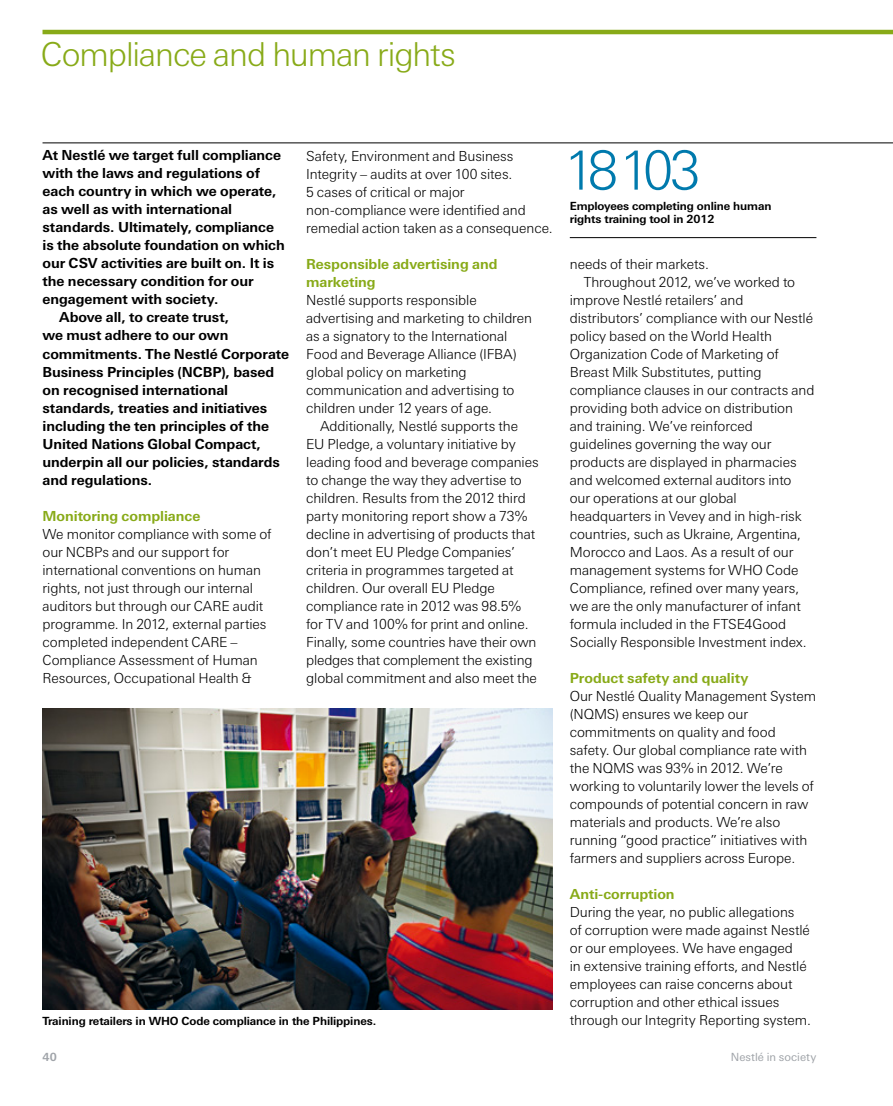
<style>
.page{position:relative;width:893px;height:1106px;background:#fff}
.page>*{position:absolute;margin:0;border:0;box-sizing:border-box;transform-origin:0 0}
.t1{font:300 54px "LT Univers Basic";letter-spacing:-.09em;color:#007aad}
.t2{font:300 33px "LT Univers Basic";letter-spacing:-.03em;color:#88aa18}
.t3{font:300 13.8px/18px "LT Univers Basic";letter-spacing:-.005em;color:#000}
.t4{font:700 13.8px "LT Univers Basic";letter-spacing:-.005em;color:#000}
.t5{font:700 13.8px/18px "LT Univers Basic";letter-spacing:-.005em;color:#88aa18}
.t6{font:700 11.25px/13.5px "LT Univers Basic";letter-spacing:-.01em;color:#000}
.t7{font:11.25px "LT Univers Basic";letter-spacing:.005em;color:#a0a4a9}
.t8{font:700 11.25px "LT Univers Basic";color:#a0a4a9}
</style>
<div class="page">
<img style="left:43px;top:708px;width:510px;height:301px">
<hr style="left:43px;top:143px;width:850px;height:1px;background:#000">
<hr style="left:43px;top:30px;width:850px;height:4px;background:#88aa18">
<hr style="left:570px;top:237px;width:246px;height:1px;background:#000">
<h2 class="t2" style="left:41px;top:35px;width:417px">Compliance and human rights</h2>
<p class="t4" style="left:43px;top:147px;width:240px">At Nestlé we target full compliance</p>
<p class="t4" style="left:43px;top:165px;width:219px">with the laws and regulations of</p>
<p class="t4" style="left:43px;top:183px;width:235px">each country in which we operate,</p>
<p class="t4" style="left:43px;top:201px;width:191px">as well as with international</p>
<p class="t4" style="left:43px;top:219px;width:233px">standards. Ultimately, compliance</p>
<p class="t4" style="left:43px;top:237px;width:244px">is the absolute foundation on which</p>
<p class="t4" style="left:43px;top:255px;width:233px">our CSV activities are built on. It is</p>
<p class="t4" style="left:43px;top:273px;width:213px">the necessary condition for our</p>
<p class="t4" style="left:43px;top:291px;width:177px">engagement with society.</p>
<p class="t4" style="left:59px;top:309px;width:172px">Above all, to create trust,</p>
<p class="t4" style="left:43px;top:327px;width:187px">we must adhere to our own</p>
<p class="t4" style="left:43px;top:345px;width:248px">commitments. The Nestlé Corporate</p>
<p class="t4" style="left:43px;top:363px;width:233px">Business Principles (NCBP), based</p>
<p class="t4" style="left:43px;top:381px;width:187px">on recognised international</p>
<p class="t4" style="left:43px;top:399px;width:226px">standards, treaties and initiatives</p>
<p class="t4" style="left:43px;top:417px;width:228px">including the ten principles of the</p>
<p class="t4" style="left:43px;top:435px;width:220px">United Nations Global Compact,</p>
<p class="t4" style="left:43px;top:453px;width:239px">underpin all our policies, standards</p>
<p class="t4" style="left:43px;top:471px;width:111px">and regulations.</p>
<p class="t5" style="left:43px;top:506px;width:159px">Monitoring compliance</p>
<p class="t3" style="left:43px;top:524px;width:231px">We monitor compliance with some of our NCBPs and our support for international conventions on human rights, not just through our internal auditors but through our CARE audit programme. In 2012, external parties completed independent CARE – Compliance Assessment of Human Resources, Occupational Health &amp;</p>
<p class="t3" style="left:306px;top:147px;width:248px">Safety, Environment and Business Integrity – audits at over 100 sites.<br>5 cases of critical or major non‑compliance were identified and remedial action taken as a consequence.</p>
<p class="t5" style="left:306px;top:255px;width:193px">Responsible advertising and marketing</p>
<p class="t3" style="left:306px;top:291px;width:228px">Nestlé supports responsible advertising and marketing to children as a signatory to the International<br>Food and Beverage Alliance (IFBA) global policy on marketing communication and advertising to children under 12 years of age.</p>
<p class="t3" style="left:306px;top:417px;width:234px;text-indent:14px">Additionally, Nestlé supports the EU Pledge, a voluntary initiative by leading food and beverage companies to change the way they advertise to children. Results from the 2012 third party monitoring report show a 73% decline in advertising of products that don’t meet EU Pledge Companies’ criteria in programmes targeted at children. Our overall EU Pledge compliance rate in 2012 was 98.5% for TV and 100% for print and online.<br>Finally, some countries have their own pledges that complement the existing global commitment and also meet the</p>
<p class="t6" style="left:43px;top:1014px;width:335px">Training retailers in WHO Code compliance in the Philippines.</p>
<h1 class="t1" style="left:564px;top:138px;width:138px">18103</h1>
<p class="t6" style="left:570px;top:199px;width:203px">Employees completing online human rights training tool in 2012</p>
<p class="t3" style="left:570px;top:255px;width:141px">needs of their markets.</p>
<p class="t3" style="left:584px;top:273px;width:213px">Throughout 2012, we’ve worked to</p>
<p class="t3" style="left:570px;top:291px;width:175px">improve Nestlé retailers’ and</p>
<p class="t3" style="left:570px;top:308px;width:245px">distributors’ compliance with our Nestlé</p>
<p class="t3" style="left:570px;top:326px;width:204px">policy based on the World Health</p>
<p class="t3" style="left:570px;top:344px;width:211px">Organization Code of Marketing of</p>
<p class="t3" style="left:570px;top:362px;width:193px">Breast Milk Substitutes, putting</p>
<p class="t3" style="left:570px;top:380px;width:246px">compliance clauses in our contracts and</p>
<p class="t3" style="left:570px;top:398px;width:225px">providing both advice on distribution</p>
<p class="t3" style="left:570px;top:416px;width:185px">and training. We’ve reinforced</p>
<p class="t3" style="left:570px;top:434px;width:203px">guidelines governing the way our</p>
<p class="t3" style="left:570px;top:452px;width:228px">products are displayed in pharmacies</p>
<p class="t3" style="left:570px;top:470px;width:223px">and welcomed external auditors into</p>
<p class="t3" style="left:570px;top:488px;width:168px">our operations at our global</p>
<p class="t3" style="left:570px;top:506px;width:234px">headquarters in Vevey and in high‑risk</p>
<p class="t3" style="left:570px;top:524px;width:233px">countries, such as Ukraine, Argentina,</p>
<p class="t3" style="left:570px;top:542px;width:225px">Morocco and Laos. As a result of our</p>
<p class="t3" style="left:570px;top:560px;width:230px">management systems for WHO Code</p>
<p class="t3" style="left:570px;top:578px;width:231px">Compliance, refined over many years,</p>
<p class="t3" style="left:570px;top:596px;width:232px">we are the only manufacturer of infant</p>
<p class="t3" style="left:570px;top:614px;width:218px">formula included in the FTSE4Good</p>
<p class="t3" style="left:570px;top:632px;width:238px">Socially Responsible Investment index.</p>
<p class="t5" style="left:570px;top:668px;width:180px">Product safety and quality</p>
<p class="t3" style="left:570px;top:686px;width:248px">Our Nestlé Quality Management System (NQMS) ensures we keep our commitments on quality and food safety. Our global compliance rate with the NQMS was 93% in 2012. We’re working to voluntarily lower the levels of compounds of potential concern in raw materials and products. We’re also running “good practice” initiatives with farmers and suppliers across Europe.</p>
<p class="t5" style="left:570px;top:884px;width:106px">Anti‑corruption</p>
<p class="t3" style="left:570px;top:902px;width:243px">During the year, no public allegations<br>of corruption were made against Nestlé or our employees. We have engaged<br>in extensive training efforts, and Nestlé employees can raise concerns about corruption and other ethical issues through our Integrity Reporting system.</p>
<p class="t8" style="left:43px;top:1050px;width:16px">40</p>
<p class="t7" style="left:731px;top:1050px;width:87px">Nestlé in society</p>
</div>
